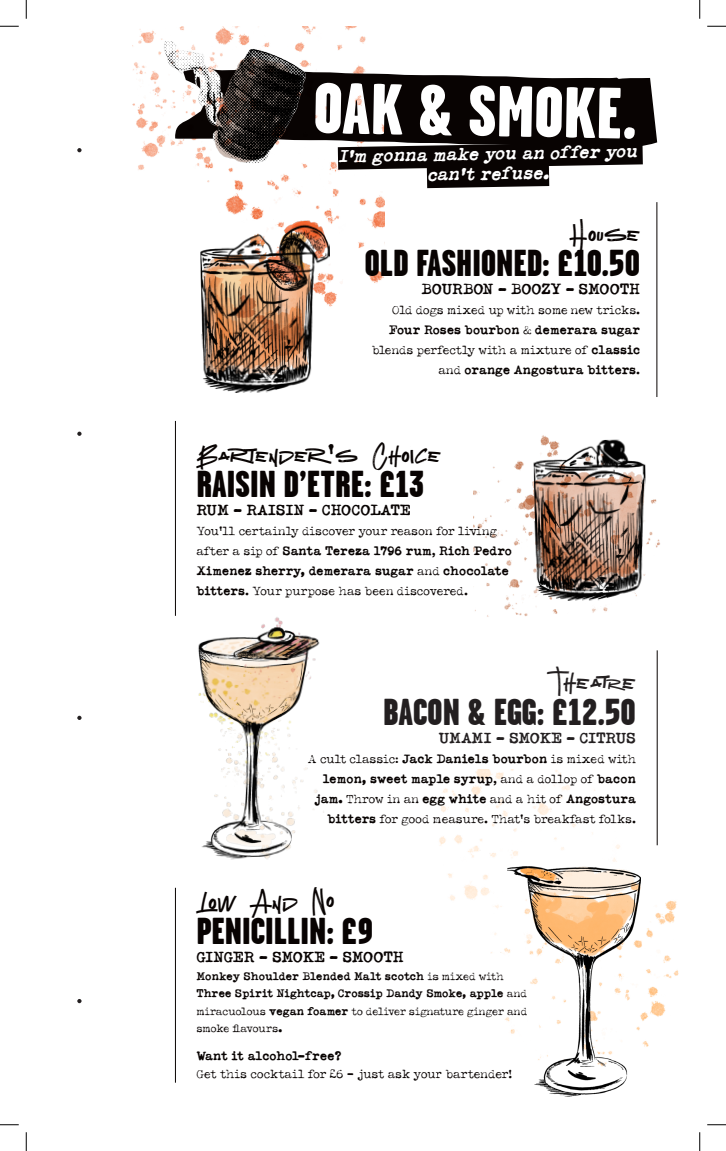
<style>
.page{position:relative;width:726px;height:1151px;background:#fff}
.page>*{position:absolute;margin:0;border:0;box-sizing:border-box;transform-origin:0 0}
.t1{font:900 72.25px "Garage Gothic";color:#fff}
.t2{font:900 37.5px "Garage Gothic";color:#080302}
.t3{font:900 37.5px "Garage Gothic";color:#231f20}
.t4{font:27.5px "Network Free Version";letter-spacing:.02em;color:#080302}
.t5{font:27.5px "Network Free Version";letter-spacing:.02em;color:#231f20}
.t6{font:italic 700 17.5px/20px "Typeka";color:#fff;text-align:center}
.t7{font:700 15px "Typeka";letter-spacing:-.02em;color:#080302}
.t8{font:700 15px "Typeka";letter-spacing:-.02em;color:#231f20}
.t9{font:12.5px/20px "Typeka";color:#080302}
.t10{font:700 11.25px/17.4px "Typeka";color:#080302}
.s1{font-weight:700}
.s2{font-family:"Typeka"}
.s3{font-size:20px}
.s4{font-weight:400}
</style>
<div class="page">
<hr style="left:175px;top:421px;width:1px;height:195px;background:#080302">
<hr style="left:657px;top:650px;width:1px;height:195px;background:#080302">
<hr style="left:656px;top:202px;width:1px;height:195px;background:#080302">
<hr style="left:175px;top:888px;width:1px;height:195px;background:#080302">
<img style="left:174px;top:572px;width:150px;height:328px">
<img style="left:439px;top:769px;width:262px;height:366px">
<img style="left:132px;top:45px;width:526px;height:144px">
<svg style="left:77px;top:999px;width:5px;height:4px"></svg>
<svg style="left:77px;top:716px;width:5px;height:4px"></svg>
<svg style="left:77px;top:432px;width:5px;height:4px"></svg>
<svg style="left:77px;top:148px;width:5px;height:4px"></svg>
<img style="left:185px;top:79px;width:200px;height:314px">
<img style="left:133px;top:26px;width:240px;height:160px">
<img style="left:473px;top:435px;width:187px;height:182px">
<svg style="left:0;top:25px;width:19px;height:2px"></svg>
<svg style="left:707px;top:25px;width:19px;height:2px"></svg>
<svg style="left:0;top:1124px;width:19px;height:1px"></svg>
<svg style="left:707px;top:1124px;width:19px;height:1px"></svg>
<svg style="left:25px;top:0;width:2px;height:19px"></svg>
<svg style="left:25px;top:1132px;width:2px;height:19px"></svg>
<svg style="left:699px;top:0;width:1px;height:19px"></svg>
<svg style="left:699px;top:1132px;width:1px;height:19px"></svg>
<p class="t1" style="left:314px;top:68px;width:325px;rotate:1deg">OAK &amp; SMOKE.</p>
<p class="t6" style="left:338px;top:146px;width:301px;rotate:-1deg">I’m gonna make you an offer you can’t refuse.</p>
<p class="t4" style="left:569px;top:217px;width:72px">House</p>
<p class="t2" style="left:365px;top:243px;width:277px">OLD FASHIONED: £10.50</p>
<p class="t7" style="left:421px;top:280px;width:220px">BOURBON - BOOZY - SMOOTH</p>
<p class="t9" style="left:372px;top:300px;width:269px;text-align:right">Old dogs mixed up with some new tricks.<br><span class="s1">Four Roses bourbon</span> &amp; <span class="s1">demerara sugar </span>blends perfectly with a mixture of <span class="s1">classic </span>and <span class="s1">orange Angostura bitters</span>.</p>
<p class="t4" style="left:196px;top:437px;width:246px">Bartender<span class="s2">’</span>s Choice</p>
<p class="t2" style="left:196px;top:463px;width:229px">RAISIN D’ETRE: £13</p>
<p class="t7" style="left:196px;top:500px;width:216px">RUM - RAISIN - CHOCOLATE</p>
<p class="t9" style="left:196px;top:521px;width:317px">You’ll certainly discover your reason for living after a sip of <span class="s1">Santa Tereza 1796 rum</span>, <span class="s1">Rich Pedro Ximenez sherry, demerara sugar</span> and <span class="s1">chocolate bitters</span>. Your purpose has been discovered.</p>
<p class="t5" style="left:547px;top:665px;width:90px">Theat<span class="s3">r</span>e</p>
<p class="t3" style="left:383px;top:691px;width:254px">BACON &amp; EGG: £12.50</p>
<p class="t8" style="left:438px;top:728px;width:199px">UMAMI - SMOKE - CITRUS</p>
<p class="t9" style="left:308px;top:749px;width:329px;text-align:right">A cult classic: <span class="s1">Jack Daniels bourbon</span> is mixed with <span class="s1">lemon, sweet maple syrup</span>, and a dollop of <span class="s1">bacon jam.</span> Throw in an <span class="s1">egg white</span> and a hit of <span class="s1">Angostura bitters</span> for good measure. That’s breakfast folks.</p>
<p class="t4" style="left:196px;top:885px;width:140px">Low And No</p>
<p class="t2" style="left:196px;top:911px;width:178px">PENICILLIN: £9</p>
<p class="t7" style="left:196px;top:947px;width:209px">GINGER - SMOKE - SMOOTH</p>
<p class="t10" style="left:196px;top:967px;width:332px">Monkey Shoulder Blended Malt scotch <span class="s4">is mixed with </span>Three Spirit Nightcap, Crossip Dandy Smoke, apple <span class="s4">and miracuolous</span> vegan foamer <span class="s4">to deliver signature ginger and smoke flavours</span>.</p>
<p class="t9" style="left:196px;top:1048px;width:317px;line-height:17.5px"><span class="s1">Want it alcohol-free?<br></span>Get this cocktail for £6 - just ask your bartender!</p>
</div>
